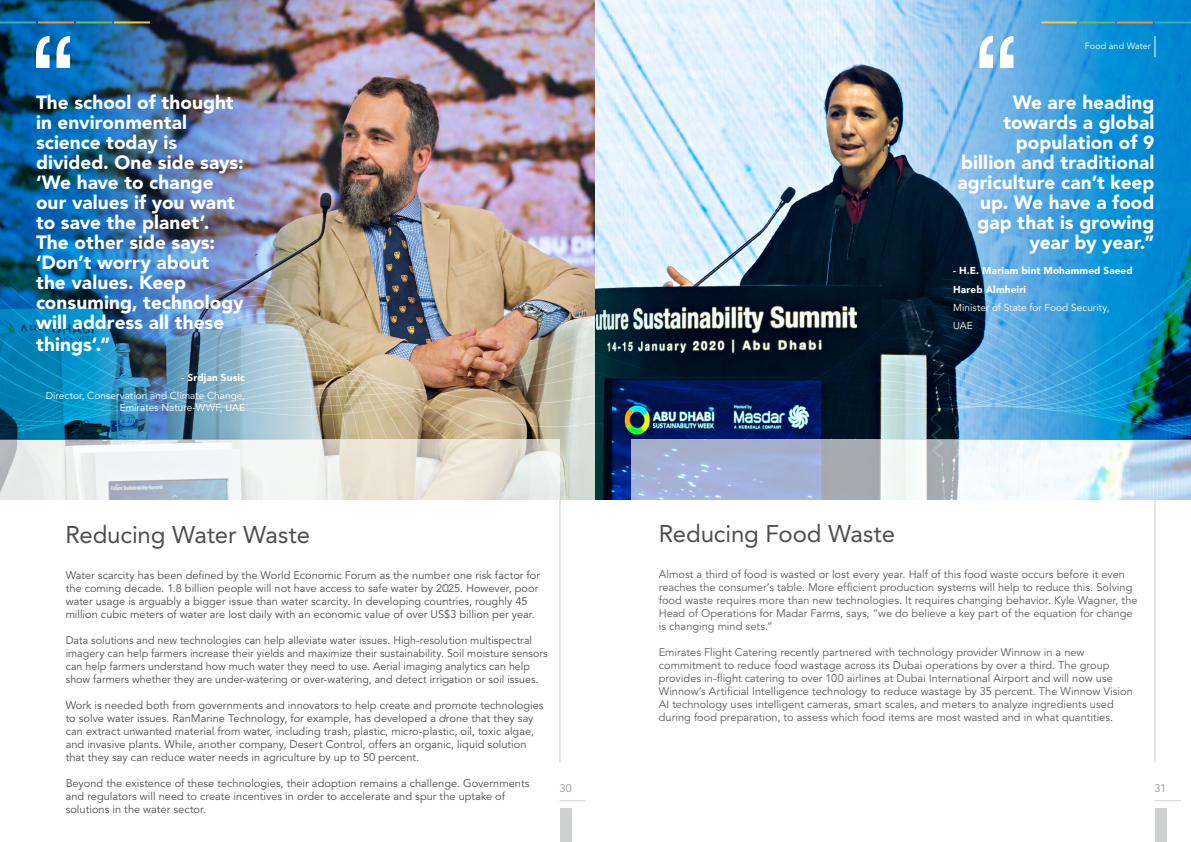
<style>
.page{position:relative;width:1191px;height:842px;background:#fff}
.page>*{position:absolute;margin:0;border:0;box-sizing:border-box;transform-origin:0 0}
.Sub-Headline_Body{font:24px "Avenir LT Std";letter-spacing:-.005em;color:#4d4d4f}
.Sub-Headline_Body-2{font:24px "Avenir LT Std";letter-spacing:-.005em;color:#4e4e4f}
.Sub-Headline_Body-3{font:900 19px/20px "Avenir LT Std";color:#fff}
.Body_Text_1{font:11px/13px "Avenir LT Std";color:#4d4d4f}
.Body_Text_1-2{font:11px/13px "Avenir LT Std";color:#58595b}
.t1{font:11px "Avenir LT Std";color:#939598}
.Sub-Headline_Body-4{font:10px/12px "Avenir LT Std";letter-spacing:.005em;color:#fff;text-align:right}
.Sub-Headline_Body-5{font:900 10px/19px "Avenir LT Std";letter-spacing:.01em;color:#fff}
.Quotation_12{font:9px "Avenir LT Std";letter-spacing:.01em;color:#fff}
</style>
<div class="page">
<img style="left:0;top:0;width:595px;height:500px">
<svg style="left:0;top:440px;width:559px;height:60px"></svg>
<img style="left:0;top:1px;width:366px;height:267px">
<img style="left:0;top:429px;width:595px;height:10px">
<svg style="left:0;top:425px;width:595px;height:4px;background:#819798"></svg>
<img style="left:0;top:268px;width:595px;height:157px">
<hr style="left:0;top:21px;width:36px;height:2px;background:#37adba">
<hr style="left:76px;top:21px;width:36px;height:2px;background:#70ba5d">
<hr style="left:38px;top:21px;width:36px;height:2px;background:#f19239">
<hr style="left:114px;top:21px;width:36px;height:2px;background:#f4cc37">
<svg style="left:36px;top:36px;width:34px;height:32px"></svg>
<svg style="left:595px;top:0;width:596px;height:500px;background:#bacad6"></svg>
<svg style="left:631px;top:440px;width:560px;height:60px"></svg>
<img style="left:875px;top:0;width:316px;height:268px">
<svg style="left:595px;top:429px;width:596px;height:10px;background:#255a8c"></svg>
<img style="left:595px;top:425px;width:596px;height:4px">
<img style="left:595px;top:268px;width:596px;height:157px">
<hr style="left:1041px;top:21px;width:36px;height:2px;background:#f4cc37">
<hr style="left:1117px;top:21px;width:36px;height:2px;background:#f19239">
<hr style="left:1079px;top:21px;width:36px;height:2px;background:#70ba5d">
<hr style="left:1155px;top:21px;width:36px;height:2px;background:#37adba">
<svg style="left:1154px;top:36px;width:1px;height:21px"></svg>
<svg style="left:979px;top:36px;width:34px;height:32px"></svg>
<hr style="left:559px;top:499px;width:1px;height:263px;background:#939598">
<div style="left:560px;top:808px;width:11px;height:33px;background:#cecfd0"></div>
<svg style="left:559px;top:800px;width:27px;height:1px"></svg>
<hr style="left:1154px;top:499px;width:1px;height:263px;background:#939598">
<div style="left:1155px;top:808px;width:11px;height:33px;background:#cecfd0"></div>
<svg style="left:1154px;top:800px;width:26px;height:1px"></svg>
<p class="Sub-Headline_Body-3" style="left:36px;top:92px;width:209px">The school of thought in environmental science today is divided. One side says: ‘We have to change our values if you want to save the planet’.<br>The other side says: ‘Don’t worry about the values. Keep consuming, technology will address all these</p>
<p class="Sub-Headline_Body-3" style="left:36px;top:335px;width:76px">things’.”</p>
<p class="Sub-Headline_Body-5" style="left:182px;top:368px;width:65px">- Srdjan Susic</p>
<p class="Sub-Headline_Body-4" style="left:46px;top:390px;width:201px">Director, Conservation and Climate Change,<br>Emirates Nature-WWF, UAE</p>
<p class="Quotation_12" style="left:1084px;top:41px;width:68px">Food and Water</p>
<p class="Sub-Headline_Body-3" style="left:957px;top:92px;width:198px;text-align:right">We are heading towards a global population of 9 billion and traditional agriculture can’t keep up. We have a food gap that is growing year by year.”</p>
<p class="Sub-Headline_Body-5" style="left:953px;top:261px;width:181px">- H.E. Mariam bint Mohammed Saeed<br>Hareb Almheiri</p>
<p class="Sub-Headline_Body-4" style="left:953px;top:301px;width:158px">Minister of State for Food Security,</p>
<p class="Sub-Headline_Body-4" style="left:953px;top:319px;width:21px">UAE</p>
<p class="Sub-Headline_Body" style="left:65px;top:521px;width:246px">Reducing Water Waste</p>
<p class="Body_Text_1" style="left:66px;top:569px;width:476px">Water scarcity has been defined by the World Economic Forum as the number one risk factor for the coming decade. 1.8 billion people will not have access to safe water by 2025. However, poor water usage is arguably a bigger issue than water scarcity. In developing countries, roughly 45 million cubic meters of water are lost daily with an economic value of over US$3 billion per year.</p>
<p class="Body_Text_1" style="left:66px;top:634px;width:483px">Data solutions and new technologies can help alleviate water issues. High-resolution multispectral imagery can help farmers increase their yields and maximize their sustainability. Soil moisture sensors can help farmers understand how much water they need to use. Aerial imaging analytics can help show farmers whether they are under-watering or over-watering, and detect irrigation or soil issues.</p>
<p class="Body_Text_1" style="left:66px;top:699px;width:479px">Work is needed both from governments and innovators to help create and promote technologies to solve water issues. RanMarine Technology, for example, has developed a drone that they say can extract unwanted material from water, including trash, plastic, micro-plastic, oil, toxic algae, and invasive plants. While, another company, Desert Control, offers an organic, liquid solution that they say can reduce water needs in agriculture by up to 50 percent.</p>
<p class="Body_Text_1" style="left:66px;top:777px;width:465px">Beyond the existence of these technologies, their adoption remains a challenge. Governments and regulators will need to create incentives in order to accelerate and spur the uptake of solutions in the water sector.</p>
<p class="Sub-Headline_Body-2" style="left:659px;top:520px;width:238px">Reducing Food Waste</p>
<p class="Body_Text_1-2" style="left:659px;top:568px;width:480px">Almost a third of food is wasted or lost every year. Half of this food waste occurs before it even reaches the consumer’s table. More efficient production systems will help to reduce this. Solving food waste requires more than new technologies. It requires changing behavior. Kyle Wagner, the Head of Operations for Madar Farms, says, “we do believe a key part of the equation for change is changing mind sets.”</p>
<p class="Body_Text_1-2" style="left:659px;top:646px;width:475px">Emirates Flight Catering recently partnered with technology provider Winnow in a new commitment to reduce food wastage across its Dubai operations by over a third. The group provides in-flight catering to over 100 airlines at Dubai International Airport and will now use Winnow’s Artificial Intelligence technology to reduce wastage by 35 percent. The Winnow Vision AI technology uses intelligent cameras, smart scales, and meters to analyze ingredients used during food preparation, to assess which food items are most wasted and in what quantities.</p>
<p class="t1" style="left:559px;top:782px;width:14px">30</p>
<p class="t1" style="left:1154px;top:782px;width:13px">31</p>
</div>
